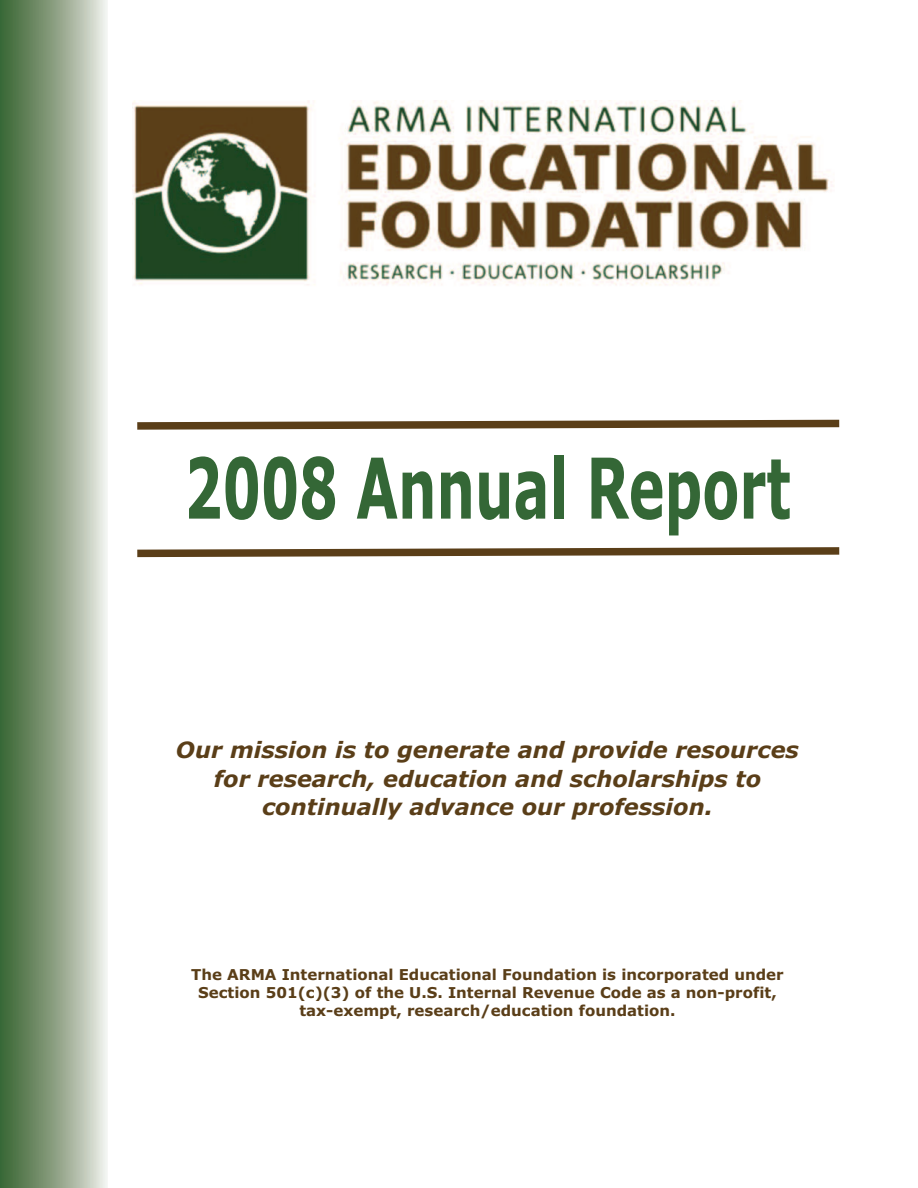
<style>
.page{position:relative;width:918px;height:1188px;background:#fff}
.page>*{position:absolute;margin:0;border:0;box-sizing:border-box;transform-origin:0 0}
.t1{font:700 83.85px "Verdana";color:#346736;scale:.64 1}
.t2{font:italic 700 22.5px/28.5px "Verdana";color:#5a3e18;text-align:center}
.t3{font:700 15px/18px "Verdana";color:#5a3e18;text-align:center}
</style>
<div class="page">
<img style="left:133px;top:100px;width:701px;height:186px">
<svg style="left:137px;top:547px;width:703px;height:11px"></svg>
<svg style="left:137px;top:419px;width:703px;height:11px"></svg>
<div style="left:0;top:0;width:108px;height:1188px;background:linear-gradient(to right,#325e2a,#eae9e3)"></div>
<h1 class="t1" style="left:184px;top:441px;width:950px">2008 Annual Report</h1>
<h2 class="t2" style="left:176px;top:736px;width:624px">Our mission is to generate and provide resources for research, education and scholarships to continually advance our profession.</h2>
<p class="t3" style="left:191px;top:966px;width:594px">The ARMA International Educational Foundation is incorporated under<br>Section 501(c)(3) of the U.S. Internal Revenue Code as a non-profit, tax-exempt, research/education foundation.</p>
</div>
